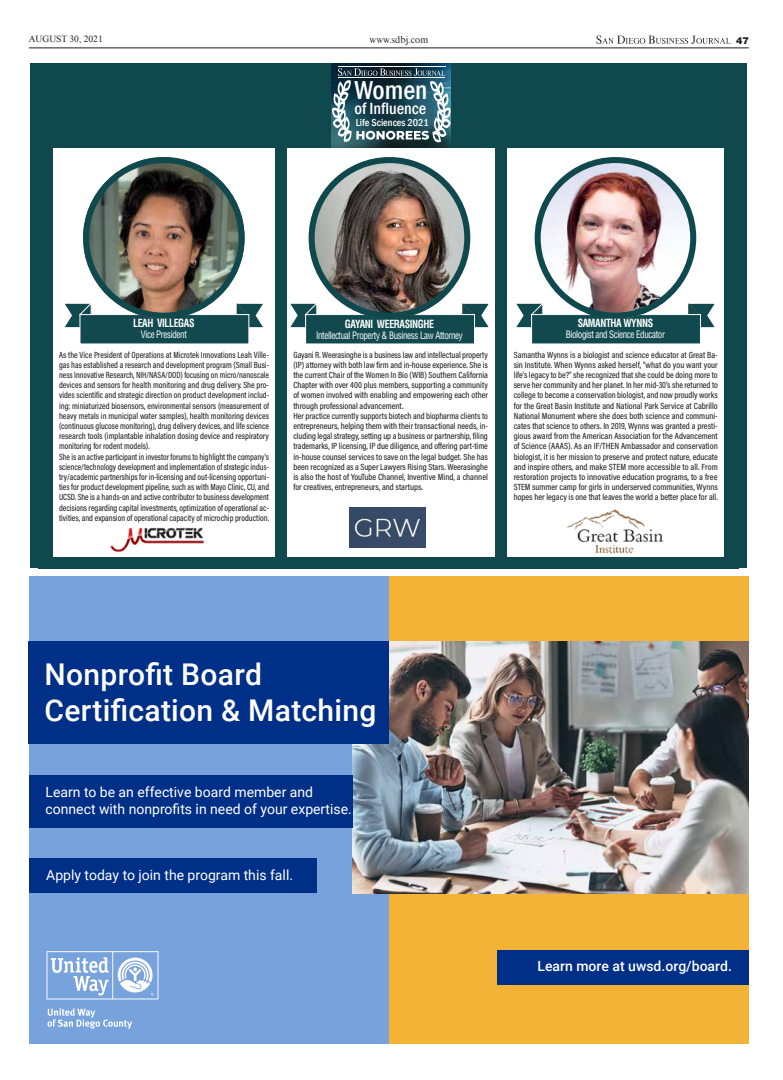
<style>
.page{position:relative;width:783px;height:1080px;background:#fff}
.page>*{position:absolute;margin:0;border:0;box-sizing:border-box;transform-origin:0 0}
.t1{font:500 30px/36px "Roboto";letter-spacing:.01em;color:#fff}
.t2{font:500 condensed 26.7px "Franklin Gothic";color:#fff}
.t3{font:500 condensed 16.7px "Franklin Gothic";color:#fff}
.t4{font:14px/16.8px "Roboto";color:#fff}
.t5{font:500 14px "Roboto";color:#fff}
.t6{font:700 condensed 11px "Helvetica LT Std";letter-spacing:-.04em;color:#fff;scale:.9 1}
.t7{font:500 condensed 10.4px "Franklin Gothic";color:#fff}
.t8{font:condensed 10px "Helvetica LT Std";letter-spacing:-.04em;color:#fff;scale:.9 1}
.t9{font:9.5px "Times New Roman";color:#231f20}
.t10{font:9.5px "Times Eighteen LT";color:#231f20}
.t11{font:900 9.5px "Helvetica LT Std";color:#231f20}
.t12{font:500 9px/10.2px "Acumin Pro Cond";color:#231f20}
.t13{font:500 9px/10.2px "Acumin Pro Cond";color:#231f20;scale:.96 1}
</style>
<div class="page">
<svg style="left:236px;top:303px;width:28px;height:25px"></svg>
<svg style="left:65px;top:303px;width:27px;height:25px"></svg>
<div style="left:80px;top:315px;width:169px;height:29px;background:#11494e"></div>
<div style="left:80px;top:314px;width:169px;height:30px;border:1px solid #fff"></div>
<svg style="left:462px;top:303px;width:27px;height:25px"></svg>
<svg style="left:290px;top:303px;width:27px;height:25px"></svg>
<div style="left:306px;top:315px;width:168px;height:29px;background:#11494e"></div>
<div style="left:305px;top:314px;width:170px;height:30px;border:1px solid #fff"></div>
<svg style="left:688px;top:303px;width:27px;height:25px"></svg>
<svg style="left:516px;top:303px;width:27px;height:25px"></svg>
<div style="left:532px;top:315px;width:168px;height:29px;background:#11494e"></div>
<div style="left:531px;top:314px;width:170px;height:30px;border:1px solid #fff"></div>
<img style="left:83px;top:157px;width:162px;height:162px;border-radius:81px">
<div style="left:83px;top:157px;width:162px;height:162px;border:6px solid #0f494e;border-radius:50%"></div>
<img style="left:309px;top:157px;width:161px;height:162px;border-radius:81px">
<div style="left:309px;top:157px;width:161px;height:162px;border:6px solid #0f494e;border-radius:50%"></div>
<img style="left:535px;top:157px;width:161px;height:162px;border-radius:81px">
<div style="left:535px;top:157px;width:161px;height:162px;border:6px solid #0f494e;border-radius:50%"></div>
<img style="left:349px;top:507px;width:77px;height:41px">
<div style="left:275px;top:65px;width:11px;height:503px;background:#0f494e"></div>
<div style="left:496px;top:65px;width:11px;height:503px;background:#0f494e"></div>
<div style="left:38px;top:557px;width:701px;height:11px;background:#0f494e"></div>
<img style="left:110px;top:527px;width:95px;height:26px">
<img style="left:566px;top:509px;width:98px;height:45px">
<div style="left:31px;top:63px;width:716px;height:85px;background:#0f494e"></div>
<img style="left:331px;top:64px;width:120px;height:84px">
<hr style="left:338px;top:67px;width:107px;height:1px;background:#fff">
<svg style="left:332px;top:68px;width:119px;height:75px"></svg>
<div style="left:31px;top:65px;width:22px;height:503px;background:#0f494e"></div>
<div style="left:724px;top:65px;width:23px;height:503px;background:#0f494e"></div>
<div style="left:29px;top:576px;width:360px;height:468px;background:#77a2dc"></div>
<div style="left:389px;top:576px;width:360px;height:468px;background:#f3b336"></div>
<img style="left:353px;top:641px;width:396px;height:252px">
<div style="left:29px;top:641px;width:360px;height:103px;background:#002f87"></div>
<div style="left:29px;top:775px;width:324px;height:53px;background:#002f87"></div>
<div style="left:29px;top:859px;width:288px;height:34px;background:#002f87"></div>
<div style="left:497px;top:950px;width:252px;height:35px;background:#002f87"></div>
<svg style="left:47px;top:1008px;width:85px;height:21px"></svg>
<svg style="left:46px;top:951px;width:112px;height:48px"></svg>
<hr style="left:29px;top:48px;width:720px;height:1px;background:#231f20">
<svg style="left:597px;top:35px;width:134px;height:9px"></svg>
<p class="t9" style="left:29px;top:32px;width:75px">AUGUST 30, 2021</p>
<p class="t10" style="left:370px;top:34px;width:60px">www.sdbj.com</p>
<p class="t11" style="left:736px;top:34px;width:14px">47</p>
<h2 class="t2" style="left:355px;top:73px;width:74px">Women</h2>
<h3 class="t3" style="left:355px;top:97px;width:73px">of Influence</h3>
<p class="t7" style="left:356px;top:115px;width:75px">Life Sciences 2021</p>
<p class="t6" style="left:133px;top:316px;width:70px">LEAH VILLEGAS</p>
<p class="t8" style="left:141px;top:329px;width:53px">Vice President</p>
<p class="t13" style="left:59px;top:349px;width:220px">As the Vice President of Operations at Microtek Innovations Leah Ville&shy;gas has established a research and development program (Small Busi&shy;ness Innovative Research, NIH/NASA/DOD) focusing on micro/nanoscale devices and sensors for health monitoring and drug delivery. She pro&shy;vides scientific and strategic direction on product development includ&shy;ing: miniaturized biosensors, environmental sensors (measurement of heavy metals in municipal water samples), health monitoring devices (continuous glucose monitoring), drug delivery devices, and life science research tools (implantable inhalation dosing device and respiratory monitoring for rodent models).<br>She is an active participant in investor forums to highlight the company's science/technology development and implementation of strategic indus&shy;try/academic partnerships for in-licensing and out-licensing opportuni&shy;ties for product development pipeline, such as with Mayo Clinic, CU, and UCSD. She is a hands-on and active contributor to business development decisions regarding capital investments, optimization of operational ac&shy;tivities, and expansion of operational capacity of microchip production.</p>
<p class="t6" style="left:345px;top:317px;width:101px">GAYANI WEERASINGHE</p>
<p class="t8" style="left:316px;top:330px;width:165px">Intellectual Property &amp; Business Law Attorney</p>
<p class="t6" style="left:578px;top:316px;width:85px">SAMANTHA WYNNS</p>
<p class="t8" style="left:566px;top:329px;width:112px">Biologist and Science Educator</p>
<p class="t12" style="left:293px;top:349px;width:196px">Gayani R. Weerasinghe is a business law and intellectual property (IP) attorney with both law firm and in-house experience. She is the current Chair of the Women In Bio (WIB) Southern California Chapter with over 400 plus members, supporting a community of women involved with enabling and empowering each other through professional advancement.<br>Her practice currently supports biotech and biopharma clients to entrepreneurs, helping them with their transactional needs, in&shy;cluding legal strategy, setting up a business or partnership, filing trademarks, IP licensing, IP due diligence, and offering part-time in-house counsel services to save on the legal budget. She has been recognized as a Super Lawyers Rising Stars. Weerasinghe is also the host of YouTube Channel, Inventive Mind, a channel for creatives, entrepreneurs, and startups.</p>
<p class="t12" style="left:514px;top:349px;width:206px;text-align:justify">Samantha Wynns is a biologist and science educator at Great Ba&shy;sin Institute. When Wynns asked herself, "what do you want your life's legacy to be?" she recognized that she could be doing more to serve her community and her planet. In her mid-30's she returned to college to become a conservation biologist, and now proudly works for the Great Basin Institute and National Park Service at Cabrillo National Monument where she does both science and communi&shy;cates that science to others. In 2019, Wynns was granted a presti&shy;gious award from the American Association for the Advancement of Science (AAAS). As an IF/THEN Ambassador and conservation biologist, it is her mission to preserve and protect nature, educate and inspire others, and make STEM more accessible to all. From restoration projects to innovative education programs, to a free STEM summer camp for girls in underserved communities, Wynns hopes her legacy is one that leaves the world a better place for all.</p>
<h1 class="t1" style="left:45px;top:655px;width:333px">Nonprofit Board<br>Certification &amp; Matching</h1>
<h3 class="t4" style="left:46px;top:784px;width:308px">Learn to be an effective board member and connect with nonprofits in need of your expertise.</h3>
<h3 class="t4" style="left:46px;top:866px;width:248px">Apply today to join the program this fall.</h3>
<h3 class="t5" style="left:538px;top:956px;width:196px">Learn more at uwsd.org/board.</h3>
</div>
